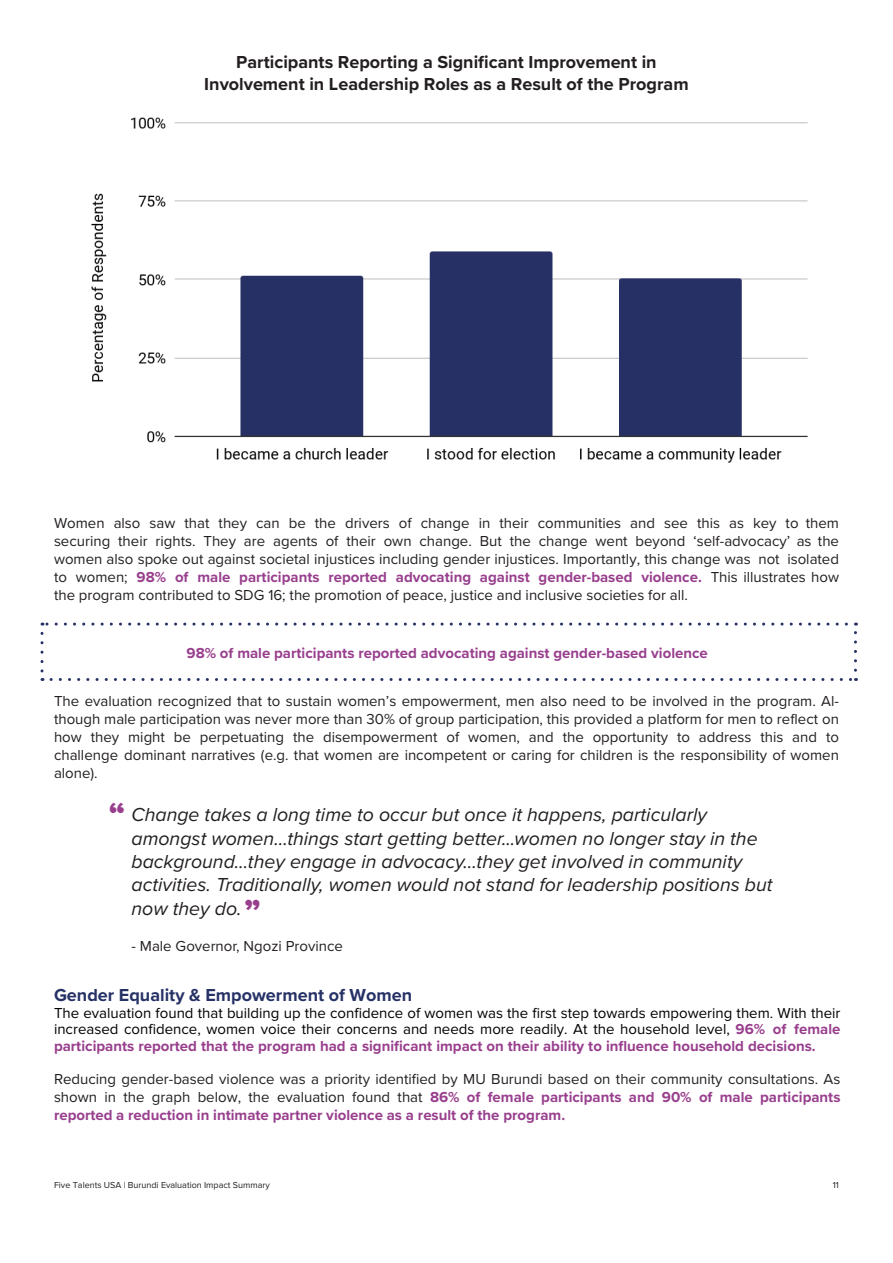
<style>
.page{position:relative;width:893px;height:1263px;background:#fff}
.page>*{position:absolute;margin:0;border:0;box-sizing:border-box;transform-origin:0 0}
.t1{font:900 30px "Proxima Nova";color:#983e8d}
.t2{font:italic 19.5px/23.4px "Proxima Nova";color:#231f20}
.t3{font:700 18px/21.6px "Proxima Nova";color:#231f20;text-align:center}
.t4{font:700 18px "Proxima Nova";color:#263166}
.t5{font:15px/18px "Proxima Nova";color:#231f20;text-align:justify}
.t6{font:15px/16.4px "Proxima Nova";color:#000;text-align:justify}
.t7{font:700 15px "Proxima Nova";color:#983e8d}
.t8{font:9px "Proxima Nova";color:#231f20}
.s1{font-weight:700;color:#983e8d}
</style>
<div class="page">
<img style="left:91px;top:117px;width:717px;height:346px">
<svg style="left:40px;top:633px;width:4px;height:48px"></svg>
<svg style="left:51px;top:678px;width:805px;height:3px"></svg>
<svg style="left:854px;top:623px;width:3px;height:47px"></svg>
<svg style="left:42px;top:623px;width:804px;height:3px"></svg>
<p class="t3" style="left:204px;top:51px;width:486px">Participants Reporting a Significant Improvement in<br>Involvement in Leadership Roles as a Result of the Program</p>
<p class="t5" style="left:54px;top:513px;width:786px">Women also saw that they can be the drivers of change in their communities and see this as key to them securing their rights. They are agents of their own change. But the change went beyond ‘self-advocacy’ as the women also spoke out against societal injustices including gender injustices. Importantly, this change was not isolated to women; <span class="s1">98% of male participants reported advocating against gender-based violence.</span> This illustrates how the program contributed to SDG 16; the promotion of peace, justice and inclusive societies for all.</p>
<p class="t7" style="left:187px;top:641px;width:523px">98% of male participants reported advocating against gender-based violence</p>
<p class="t5" style="left:54px;top:692px;width:786px">The evaluation recognized that to sustain women’s empowerment, men also need to be involved in the program. Al&shy;though male participation was never more than 30% of group participation, this provided a platform for men to reflect on how they might be perpetuating the disempowerment of women, and the opportunity to address this and to challenge dominant narratives (e.g. that women are incompetent or caring for children is the responsibility of women alone).</p>
<p class="t1" style="left:109px;top:791px;width:17px">“</p>
<p class="t2" style="left:132px;top:802px;width:643px">Change takes a long time to occur but once it happens, particularly amongst women…things start getting better...women no longer stay in the background…they engage in advocacy…they get involved in community activities. Traditionally, women would not stand for leadership positions but now they do.</p>
<p class="t5" style="left:132px;top:936px;width:213px">- Male Governor, Ngozi Province</p>
<p class="t1" style="left:245px;top:887px;width:17px">”</p>
<p class="t4" style="left:54px;top:981px;width:360px">Gender Equality &amp; Empowerment of Women</p>
<p class="t6" style="left:54px;top:1005px;width:788px">The evaluation found that building up the confidence of women was the first step towards empowering them. With their increased confidence, women voice their concerns and needs more readily. At the household level, <span class="s1">96% of female participants reported that the program had a significant impact on their ability to influence household decisions.</span></p>
<p class="t5" style="left:54px;top:1069px;width:788px">Reducing gender-based violence was a priority identified by MU Burundi based on their community consultations. As shown in the graph below, the evaluation found that <span class="s1">86% of female participants and 90% of male participants reported a reduction in intimate partner violence as a result of the program.</span></p>
<p class="t8" style="left:54px;top:1180px;width:217px">Five Talents USA | Burundi Evaluation Impact Summary</p>
<p class="t8" style="left:833px;top:1178px;width:8px">11</p>
</div>
